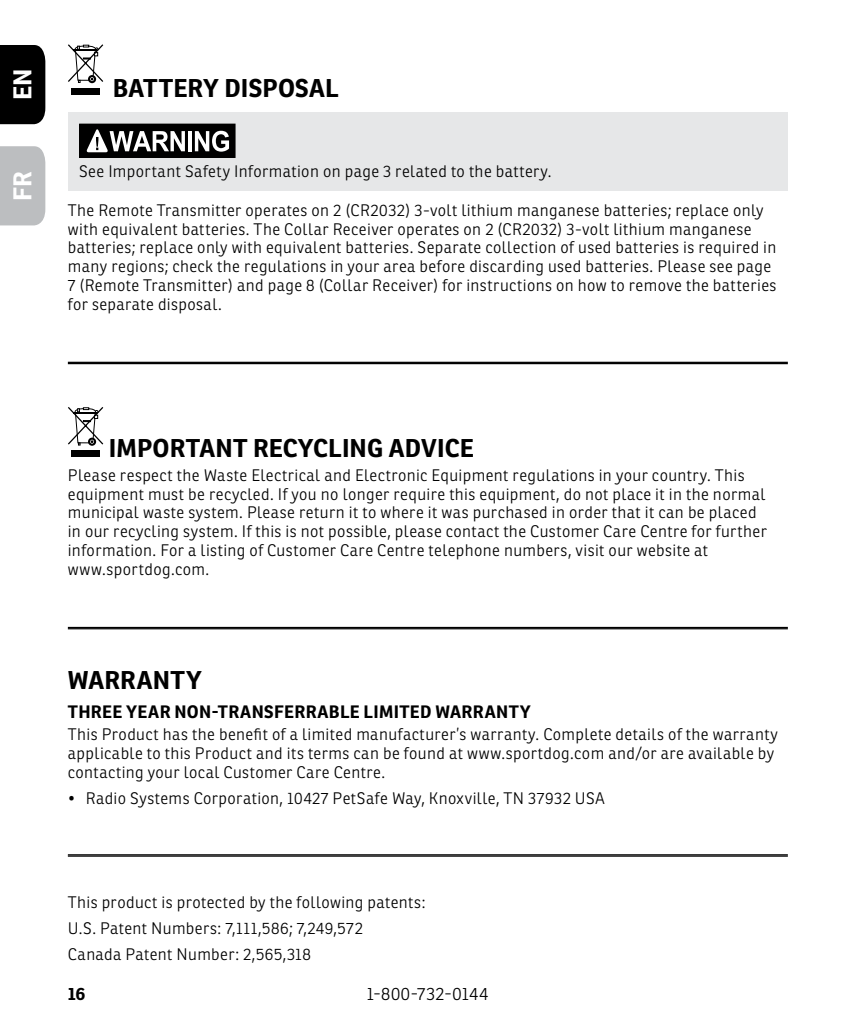
<style>
.page{position:relative;width:855px;height:1035px;background:#fff}
.page>*{position:absolute;margin:0;border:0;box-sizing:border-box;transform-origin:0 0}
.t1{font:700 25px "Ronnia";letter-spacing:.005em;color:#000}
.t2{font:700 25px "Ronnia";color:#fff}
.t3{font:700 17.5px "Ronnia";letter-spacing:.02em;color:#000}
.t4{font:300 17.5px "Ronnia";letter-spacing:.04em;color:#000}
.t5{font:300 16.25px/18.8px "Ronnia";letter-spacing:.025em;color:#000}
</style>
<div class="page">
<div style="left:0;top:45px;width:45px;height:79px;background:#000"></div>
<div style="left:0;top:146px;width:45px;height:79px;background:#bcbec0"></div>
<hr style="left:68px;top:362px;width:720px;height:1px;background:#000">
<hr style="left:68px;top:363px;width:720px;height:1px;background:#000">
<hr style="left:68px;top:627px;width:720px;height:1px;background:#000">
<hr style="left:68px;top:628px;width:720px;height:1px;background:#000">
<hr style="left:68px;top:854px;width:720px;height:1px;background:#000">
<hr style="left:68px;top:855px;width:720px;height:2px;background:#000">
<div style="left:68px;top:112px;width:720px;height:78px;background:#e6e7e8"></div>
<div style="left:80px;top:124px;width:155px;height:33px;background:#000"></div>
<hr style="left:188px;top:131px;width:4px;height:20px;background:#fff">
<svg style="left:195px;top:131px;width:34px;height:21px"></svg>
<svg style="left:86px;top:129px;width:99px;height:23px"></svg>
<div style="left:79px;top:124px;width:157px;height:34px;border:1px solid #000"></div>
<div style="left:71px;top:450px;width:29px;height:7px;background:#000"></div>
<svg style="left:68px;top:407px;width:35px;height:39px"></svg>
<div style="left:71px;top:88px;width:29px;height:6px;background:#000"></div>
<svg style="left:68px;top:44px;width:35px;height:39px"></svg>
<h1 class="t2" style="left:6px;top:100px;width:33px;rotate:-90deg">EN</h1>
<h1 class="t2" style="left:6px;top:201px;width:31px;rotate:-90deg">FR</h1>
<h1 class="t1" style="left:113px;top:72px;width:227px">BATTERY DISPOSAL</h1>
<p class="t5" style="left:79px;top:162px;width:474px">See Important Safety Information on page 3 related to the battery.</p>
<p class="t5" style="left:68px;top:201px;width:710px">The Remote Transmitter operates on 2 (CR2032) 3-volt lithium manganese batteries; replace only with equivalent batteries. The Collar Receiver operates on 2 (CR2032) 3-volt lithium manganese batteries; replace only with equivalent batteries. Separate collection of used batteries is required in many regions; check the regulations in your area before discarding used batteries. Please see page 7 (Remote Transmitter) and page 8 (Collar Receiver) for instructions on how to remove the batteries for separate disposal.</p>
<h1 class="t1" style="left:109px;top:432px;width:367px">IMPORTANT RECYCLING ADVICE</h1>
<p class="t5" style="left:68px;top:466px;width:701px">Please respect the Waste Electrical and Electronic Equipment regulations in your country. This equipment must be recycled. If you no longer require this equipment, do not place it in the normal municipal waste system. Please return it to where it was purchased in order that it can be placed in our recycling system. If this is not possible, please contact the Customer Care Centre for further information. For a listing of Customer Care Centre telephone numbers, visit our website at www.sportdog.com.</p>
<h1 class="t1" style="left:68px;top:664px;width:136px">WARRANTY</h1>
<p class="t3" style="left:68px;top:701px;width:464px">THREE YEAR NON-TRANSFERRABLE LIMITED WARRANTY</p>
<p class="t5" style="left:68px;top:725px;width:712px">This Product has the benefit of a limited manufacturer’s warranty. Complete details of the warranty applicable to this Product and its terms can be found at www.sportdog.com and/or are available by contacting your local Customer Care Centre.</p>
<p class="t5" style="left:68px;top:789px;width:539px">• Radio Systems Corporation, 10427 PetSafe Way, Knoxville, TN 37932 USA</p>
<p class="t5" style="left:68px;top:889px;width:359px;line-height:26px">This product is protected by the following patents:<br>U.S. Patent Numbers: 7,111,586; 7,249,572<br>Canada Patent Number: 2,565,318</p>
<p class="t3" style="left:68px;top:983px;width:19px">16</p>
<p class="t4" style="left:367px;top:983px;width:123px">1-800-732-0144</p>
</div>
